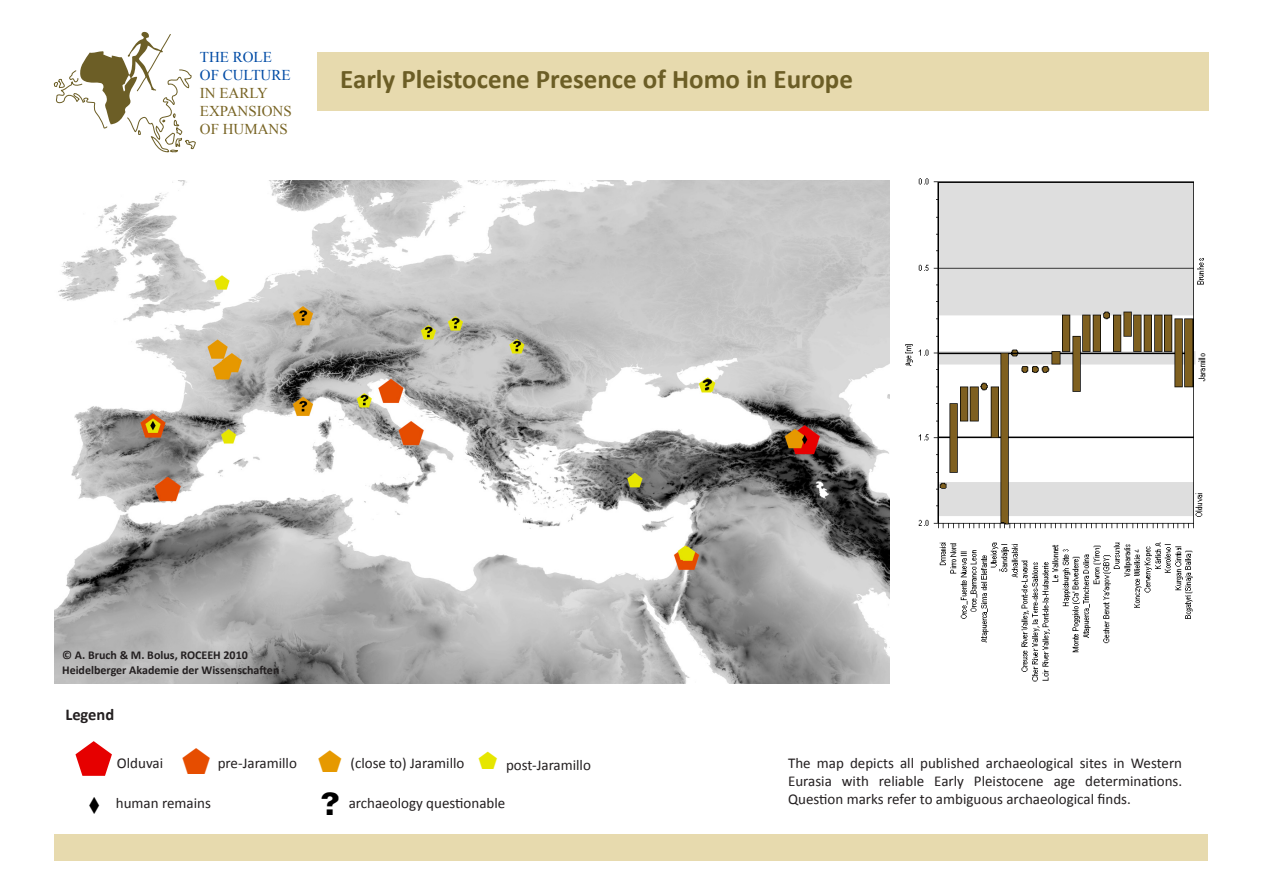
<style>
.page{position:relative;width:1263px;height:893px;background:#fff}
.page>*{position:absolute;margin:0;border:0;box-sizing:border-box;transform-origin:0 0}
.t1{font:54px "ESRI Default Marker";color:#e60000}
.t2{font:40.5px "ESRI Default Marker";color:#e64d00}
.t3{font:33.9px "ESRI Default Marker";color:#e69900}
.t4{font:32.4px "ESRI Default Marker";color:#000}
.t5{font:700 27px "Calibri";color:#6c5e26}
.t6{font:700 18.9px "Arial";color:#000}
.t7{font:700 16.5px "Calibri";color:#231f20}
.t8{font:15px/18px "Calibri";color:#231f20;text-align:justify}
.t9{font:15px "Times New Roman";color:#786424}
.t10{font:15px "Times New Roman";color:#004ba5}
.t11{font:13.65px "Arial Narrow";letter-spacing:.085em;color:#000}
.t12{font:13.65px "Arial Narrow";letter-spacing:.06em;color:#000}
.t13{font:700 12px "Calibri";color:#231f20}
.s1{font-family:"ESRI Default Marker";font-size:27px;color:#e6e600}
.s2{font-family:"ESRI Default Marker";font-size:24.3px}
</style>
<div class="page">
<img style="left:54px;top:181px;width:835px;height:503px">
<div style="left:317px;top:52px;width:892px;height:59px;background:#e7daae"></div>
<svg style="left:54px;top:31px;width:142px;height:122px"></svg>
<div style="left:54px;top:834px;width:1153px;height:27px;background:#e7daae"></div>
<img style="left:905px;top:178px;width:301px;height:504px">
<p class="t10" style="left:200px;top:47px;width:74px">THE ROLE</p>
<p class="t10" style="left:200px;top:65px;width:92px">OF CULTURE</p>
<p class="t9" style="left:200px;top:83px;width:70px">IN EARLY</p>
<p class="t9" style="left:200px;top:101px;width:93px">EXPANSIONS</p>
<p class="t9" style="left:200px;top:119px;width:89px">OF HUMANS</p>
<p class="t5" style="left:340px;top:63px;width:514px">Early Pleistocene Presence of Homo in Europe</p>
<p class="t13" style="left:62px;top:648px;width:187px">© A. Bruch &amp; M. Bolus, ROCEEH 2010</p>
<p class="t13" style="left:62px;top:662px;width:219px">Heidelberger Akademie der Wissenschaften</p>
<p class="t7" style="left:65px;top:704px;width:50px">Legend</p>
<p class="t6" style="left:75px;top:711px;width:69px">Legend</p>
<h1 class="t1" style="left:75px;top:726px;width:39px">$</h1>
<p class="t11" style="left:119px;top:752px;width:47px">Olduvai</p>
<h2 class="t2" style="left:182px;top:736px;width:30px">$</h2>
<p class="t11" style="left:222px;top:752px;width:78px">pre-Jaramillo</p>
<h3 class="t3" style="left:318px;top:740px;width:25px">$</h3>
<p class="t12" style="left:356px;top:752px;width:242px">(close to) Jaramillo <span class="s1">$</span> post-Jaramillo</p>
<p class="t8" style="left:788px;top:753px;width:396px">The map depicts all published archaeological sites in Western Eurasia with reliable Early Pleistocene age determinations.<br>Question marks refer to ambiguous archaeological finds.</p>
<p class="t8" style="left:117px;top:753px;width:48px">Olduvai</p>
<p class="t8" style="left:218px;top:753px;width:81px">pre-Jaramillo</p>
<p class="t8" style="left:350px;top:753px;width:115px">(close to) Jaramillo</p>
<p class="t8" style="left:116px;top:794px;width:97px">human remains</p>
<p class="t8" style="left:349px;top:793px;width:158px">archaeology questionable</p>
<p class="t8" style="left:506px;top:756px;width:86px">post-Jaramillo</p>
<p class="t11" style="left:86px;top:795px;width:127px"><span class="s2">X</span> human remains</p>
<h3 class="t4" style="left:319px;top:785px;width:24px">g</h3>
<p class="t11" style="left:356px;top:794px;width:154px">archaeology questionable</p>
</div>
